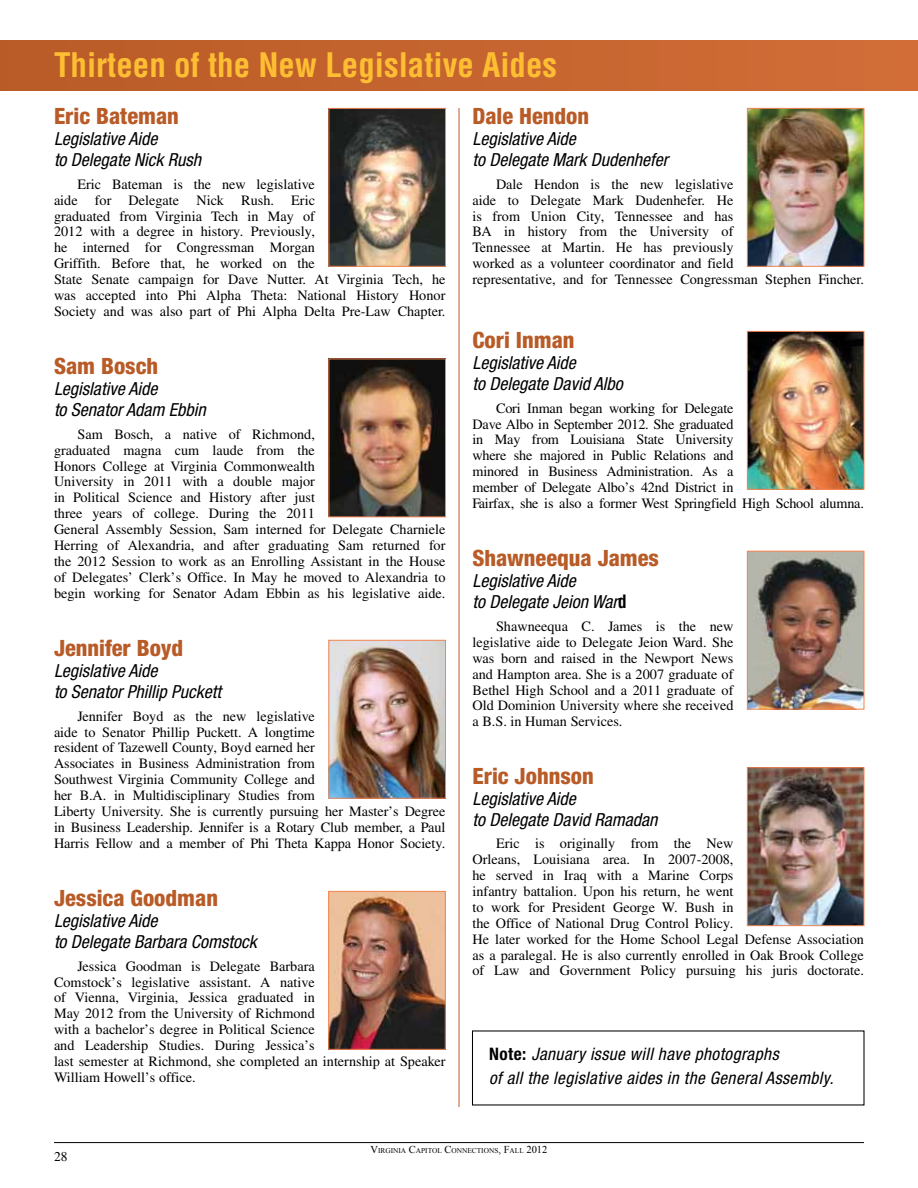
<style>
.page{position:relative;width:918px;height:1188px;background:#fff}
.page>*{position:absolute;margin:0;border:0;box-sizing:border-box;transform-origin:0 0}
.t1{font:700 condensed 33px "Helvetica";color:#febe33}
.t2{font:800 condensed 22.5px "Helvetica Neue LT Std";color:#b85b27}
.t3{font:italic condensed 18px/21px "Helvetica Neue LT Std";color:#000}
.t4{font:italic condensed 17.25px/24px "Helvetica Neue LT Std";letter-spacing:.025em;color:#000}
.t5{font:14.25px/15.9px "Times";color:#000}
.t6{font:13.5px "Times";color:#000}
.t7{font:7.35px "Times New Roman";color:#000}
.s1{font-family:"Helvetica";font-weight:700;font-style:normal}
.s2{font-weight:700;font-style:normal}
.s3{font-size:10.5px}
</style>
<div class="page">
<hr style="left:54px;top:1142px;width:810px;height:1px;background:#000">
<div style="left:0;top:40px;width:918px;height:50px;background:#c5642f"></div>
<hr style="left:459px;top:108px;width:1px;height:999px;background:#b85b27">
<img style="left:749px;top:553px;width:113px;height:155px">
<div style="left:747px;top:551px;width:117px;height:159px;border:1px solid #f58452"></div>
<img style="left:749px;top:769px;width:113px;height:155px">
<div style="left:747px;top:767px;width:117px;height:159px;border:1px solid #f58452"></div>
<img style="left:330px;top:361px;width:114px;height:154px">
<div style="left:328px;top:359px;width:118px;height:158px;border:1px solid #f58452"></div>
<img style="left:330px;top:893px;width:114px;height:155px">
<div style="left:328px;top:891px;width:118px;height:159px;border:1px solid #f58452"></div>
<img style="left:330px;top:642px;width:114px;height:155px">
<div style="left:328px;top:640px;width:118px;height:159px;border:1px solid #f58452"></div>
<img style="left:749px;top:333px;width:113px;height:155px">
<div style="left:747px;top:331px;width:117px;height:159px;border:1px solid #f58452"></div>
<img style="left:749px;top:110px;width:113px;height:155px">
<div style="left:747px;top:108px;width:117px;height:159px;border:1px solid #f58452"></div>
<img style="left:330px;top:110px;width:114px;height:155px">
<div style="left:328px;top:108px;width:118px;height:159px;border:1px solid #f58452"></div>
<h1 class="t1" style="left:54px;top:45px;width:505px">Thirteen of the New Legislative Aides</h1>
<h2 class="t2" style="left:54px;top:102px;width:127px">Eric Bateman</h2>
<p class="t3" style="left:54px;top:129px;width:149px">Legislative Aide<br>to Delegate Nick Rush</p>
<p class="t5" style="left:54px;top:176px;width:393px;text-indent:24px">Eric Bateman is the new legislative<br>aide for Delegate Nick Rush. Eric<br>graduated from Virginia Tech in May of<br>2012 with a degree in history. Previously,<br>he interned for Congressman Morgan<br>Griffith. Before that, he worked on the<br>State Senate campaign for Dave Nutter. At Virginia Tech, he was accepted into Phi Alpha Theta: National History Honor Society and was also part of Phi Alpha Delta Pre-Law Chapter.</p>
<h2 class="t2" style="left:54px;top:352px;width:106px">Sam Bosch</h2>
<p class="t3" style="left:54px;top:379px;width:153px">Legislative Aide<br>to Senator Adam Ebbin</p>
<p class="t5" style="left:54px;top:426px;width:393px;text-indent:24px">Sam Bosch, a native of Richmond,<br>graduated magna cum laude from the<br>Honors College at Virginia Commonwealth<br>University in 2011 with a double major<br>in Political Science and History after just<br>three years of college. During the 2011<br>General Assembly Session, Sam interned for Delegate Charniele Herring of Alexandria, and after graduating Sam returned for the 2012 Session to work as an Enrolling Assistant in the House of Delegates’ Clerk’s Office. In May he moved to Alexandria to begin working for Senator Adam Ebbin as his legislative aide.</p>
<h2 class="t2" style="left:54px;top:634px;width:131px">Jennifer Boyd</h2>
<p class="t3" style="left:54px;top:661px;width:169px">Legislative Aide<br>to Senator Phillip Puckett</p>
<p class="t5" style="left:54px;top:708px;width:393px;text-indent:24px">Jennifer Boyd as the new legislative<br>aide to Senator Phillip Puckett. A longtime<br>resident of Tazewell County, Boyd earned her<br>Associates in Business Administration from<br>Southwest Virginia Community College and<br>her B.A. in Multidisciplinary Studies from<br>Liberty University. She is currently pursuing her Master’s Degree in Business Leadership. Jennifer is a Rotary Club member, a Paul Harris Fellow and a member of Phi Theta Kappa Honor Society.</p>
<h2 class="t2" style="left:54px;top:884px;width:166px">Jessica Goodman</h2>
<p class="t3" style="left:54px;top:911px;width:204px">Legislative Aide<br>to Delegate Barbara Comstock</p>
<p class="t5" style="left:54px;top:958px;width:393px;text-indent:24px">Jessica Goodman is Delegate Barbara<br>Comstock’s legislative assistant. A native<br>of Vienna, Virginia, Jessica graduated in<br>May 2012 from the University of Richmond<br>with a bachelor’s degree in Political Science<br>and Leadership Studies. During Jessica’s<br>last semester at Richmond, she completed an internship at Speaker William Howell’s office.</p>
<h2 class="t2" style="left:472px;top:102px;width:118px">Dale Hendon</h2>
<p class="t3" style="left:472px;top:129px;width:197px">Legislative Aide<br>to Delegate Mark Dudenhefer</p>
<p class="t5" style="left:473px;top:176px;width:393px;text-indent:24px">Dale Hendon is the new legislative<br>aide to Delegate Mark Dudenhefer. He<br>is from Union City, Tennessee and has<br>BA in history from the University of<br>Tennessee at Martin. He has previously<br>worked as a volunteer coordinator and field<br>representative, and for Tennessee Congressman Stephen Fincher.</p>
<h2 class="t2" style="left:472px;top:326px;width:104px">Cori Inman</h2>
<p class="t3" style="left:472px;top:353px;width:152px">Legislative Aide<br>to Delegate David Albo</p>
<p class="t5" style="left:473px;top:400px;width:393px;text-indent:24px">Cori Inman began working for Delegate<br>Dave Albo in September 2012. She graduated<br>in May from Louisiana State University<br>where she majored in Public Relations and<br>minored in Business Administration. As a<br>member of Delegate Albo’s 42nd District in<br>Fairfax, she is also a former West Springfield High School alumna.</p>
<h2 class="t2" style="left:472px;top:544px;width:188px">Shawneequa James</h2>
<p class="t3" style="left:472px;top:571px;width:156px">Legislative Aide<br>to Delegate Jeion War<span class="s1">d</span></p>
<p class="t5" style="left:473px;top:618px;width:263px;text-align:justify;text-indent:24px">Shawneequa C. James is the new legislative aide to Delegate Jeion Ward. She was born and raised in the Newport News and Hampton area. She is a 2007 graduate of Bethel High School and a 2011 graduate of Old Dominion University where she received a B.S. in Human Services.</p>
<h2 class="t2" style="left:472px;top:762px;width:123px">Eric Johnson</h2>
<p class="t3" style="left:472px;top:788px;width:186px">Legislative Aide<br>to Delegate David Ramadan</p>
<p class="t5" style="left:473px;top:835px;width:393px;text-indent:24px">Eric is originally from the New<br>Orleans, Louisiana area. In 2007-2008,<br>he served in Iraq with a Marine Corps<br>infantry battalion. Upon his return, he went<br>to work for President George W. Bush in<br>the Office of National Drug Control Policy.<br>He later worked for the Home School Legal Defense Association as a paralegal. He is also currently enrolled in Oak Brook College of Law and Government Policy pursuing his juris doctorate.</p>
<p class="t4" style="left:489px;top:1042px;width:346px"><span class="s2">Note:</span> January issue will have photographs<br>of all the legislative aides in the General Assembly.</p>
<p class="t6" style="left:54px;top:1149px;width:15px">28</p>
<p class="t7" style="left:371px;top:1145px;width:178px"><span class="s3">V</span>IRGINIA <span class="s3">C</span>APITOL <span class="s3">C</span>ONNECTIONS<span class="s3">, F</span>ALL <span class="s3">2012</span></p>
</div>
